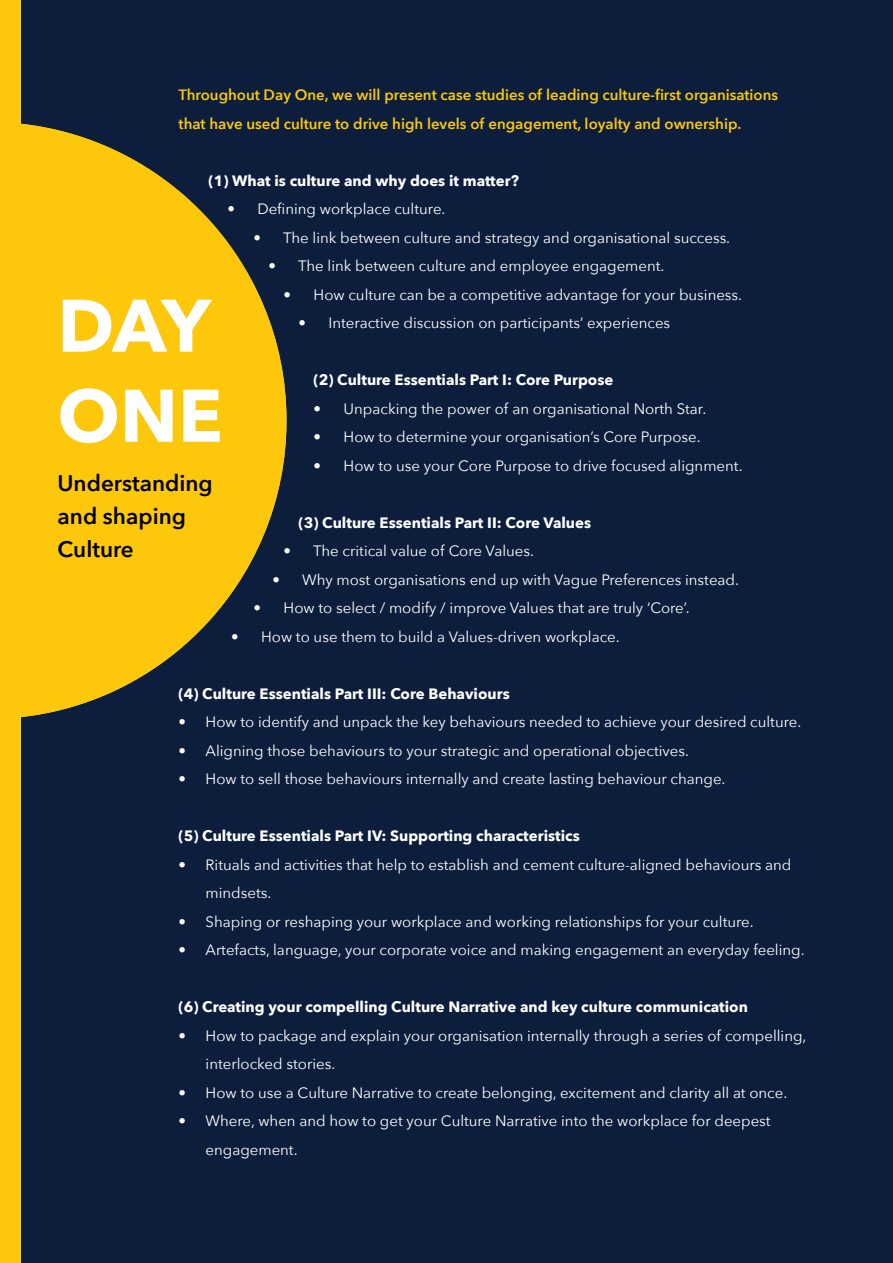
<style>
.page{position:relative;width:893px;height:1263px;background:#0c1e3c}
.page>*{position:absolute;margin:0;border:0;box-sizing:border-box;transform-origin:0 0}
.t1{font:700 73.5px/90px "Avenir Next";letter-spacing:-.015em;color:#fff}
.t2{font:600 22.5px/33px "Avenir Next";color:#000}
.t3{font:15px/28.5px "Avenir Next";color:#fff}
.t4{font:700 15px "Avenir Next";color:#fff}
.t5{font:600 15px/28.5px "Avenir Next";color:#fbc80d}
</style>
<div class="page">
<img style="left:20px;top:122px;width:267px;height:597px">
<div style="left:0;top:0;width:20px;height:1263px;background:#fdc80b"></div>
<p class="t5" style="left:179px;top:80px;width:601px">Throughout Day One, we will present case studies of leading culture-first organisations that have used culture to drive high levels of engagement, loyalty and ownership.</p>
<p class="t4" style="left:209px;top:174px;width:312px">(1) What is culture and why does it matter?</p>
<p class="t3" style="left:227px;top:194px;width:220px">• Defining workplace culture.</p>
<p class="t3" style="left:254px;top:222px;width:478px">• The link between culture and strategy and organisational success.</p>
<p class="t3" style="left:269px;top:251px;width:397px">• The link between culture and employee engagement.</p>
<p class="t3" style="left:284px;top:279px;width:460px">• How culture can be a competitive advantage for your business.</p>
<p class="t3" style="left:299px;top:308px;width:373px">• Interactive discussion on participants’ experiences</p>
<h1 class="t1" style="left:57px;top:287px;width:167px">DAY<br>ONE</h1>
<h2 class="t2" style="left:58px;top:468px;width:157px">Understanding and shaping<br>Culture</h2>
<p class="t4" style="left:314px;top:373px;width:301px">(2) Culture Essentials Part I: Core Purpose</p>
<p class="t3" style="left:314px;top:393px;width:394px">• Unpacking the power of an organisational North Star.</p>
<p class="t3" style="left:314px;top:422px;width:389px">• How to determine your organisation’s Core Purpose.</p>
<p class="t3" style="left:314px;top:450px;width:430px">• How to use your Core Purpose to drive focused alignment.</p>
<p class="t4" style="left:299px;top:516px;width:294px">(3) Culture Essentials Part II: Core Values</p>
<p class="t3" style="left:284px;top:536px;width:252px">• The critical value of Core Values.</p>
<p class="t3" style="left:272px;top:564px;width:468px">• Why most organisations end up with Vague Preferences instead.</p>
<p class="t3" style="left:254px;top:593px;width:438px">• How to select / modify / improve Values that are truly ‘Core’.</p>
<p class="t3" style="left:231px;top:621px;width:390px">• How to use them to build a Values-driven workplace.</p>
<p class="t4" style="left:179px;top:687px;width:333px">(4) Culture Essentials Part III: Core Behaviours</p>
<p class="t3" style="left:179px;top:708px;width:624px">• How to identify and unpack the key behaviours needed to achieve your desired culture.</p>
<p class="t3" style="left:179px;top:736px;width:512px">• Aligning those behaviours to your strategic and operational objectives.</p>
<p class="t3" style="left:179px;top:765px;width:548px">• How to sell those behaviours internally and create lasting behaviour change.</p>
<p class="t4" style="left:179px;top:829px;width:403px">(5) Culture Essentials Part IV: Supporting characteristics</p>
<p class="t3" style="left:206px;top:850px;width:587px;text-indent:-27px">• Rituals and activities that help to establish and cement culture-aligned behaviours and mindsets.</p>
<p class="t3" style="left:179px;top:907px;width:577px">• Shaping or reshaping your workplace and working relationships for your culture.</p>
<p class="t3" style="left:179px;top:936px;width:627px">• Artefacts, language, your corporate voice and making engagement an everyday feeling.</p>
<p class="t4" style="left:179px;top:1000px;width:571px">(6) Creating your compelling Culture Narrative and key culture communication</p>
<p class="t3" style="left:206px;top:1021px;width:602px;text-indent:-27px">• How to package and explain your organisation internally through a series of compelling, interlocked stories.</p>
<p class="t3" style="left:179px;top:1078px;width:610px">• How to use a Culture Narrative to create belonging, excitement and clarity all at once.</p>
<p class="t3" style="left:206px;top:1107px;width:567px;text-indent:-27px">• Where, when and how to get your Culture Narrative into the workplace for deepest engagement.</p>
</div>
